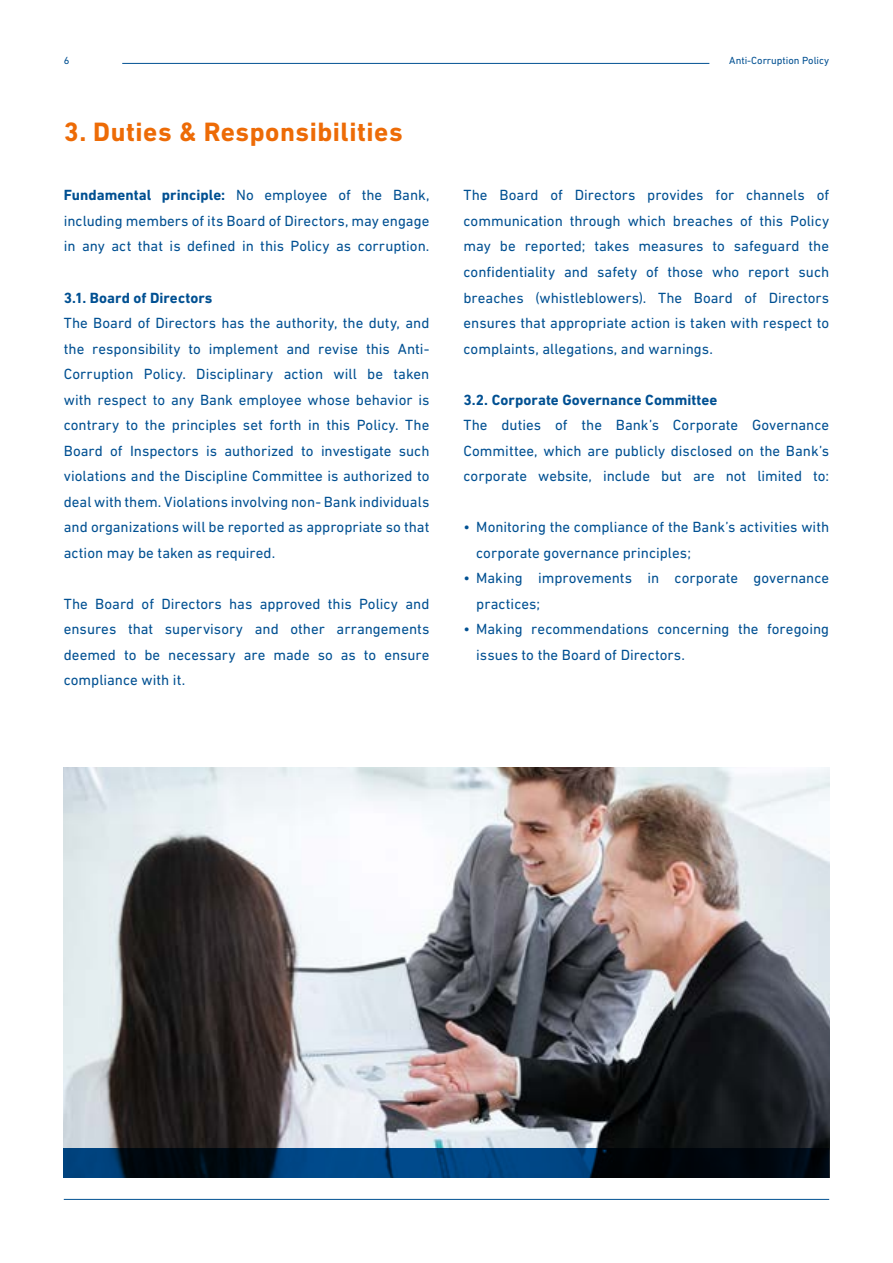
<style>
.page{position:relative;width:893px;height:1263px;background:#fff}
.page>*{position:absolute;margin:0;border:0;box-sizing:border-box;transform-origin:0 0}
.t1{font:700 27px "DIN Next LT Pro";letter-spacing:.02em;color:#ed6b06}
.t2{font:15px/25.5px "DIN Next LT Pro";color:#005092;text-align:justify}
.t3{font:700 15px "DIN Next LT Pro";letter-spacing:.005em;color:#005092}
.t4{font:10.5px "DIN Next LT Pro";color:#005092}
.s1{font-weight:700}
</style>
<div class="page">
<hr style="left:122px;top:63px;width:587px;height:1px;background:#005092">
<hr style="left:64px;top:1199px;width:765px;height:1px;background:#005092">
<img style="left:64px;top:767px;width:765px;height:381px">
<svg style="left:64px;top:1148px;width:765px;height:30px"></svg>
<p class="t4" style="left:64px;top:54px;width:7px">6</p>
<p class="t4" style="left:729px;top:54px;width:101px">Anti-Corruption Policy</p>
<h1 class="t1" style="left:64px;top:116px;width:340px">3. Duties &amp; Responsibilities</h1>
<p class="t2" style="left:64px;top:182px;width:367px"><span class="s1">Fundamental principle:</span> No employee of the Bank, including members of its Board of Directors, may engage in any act that is defined in this Policy as corruption.</p>
<p class="t3" style="left:64px;top:289px;width:150px">3.1. Board of Directors</p>
<p class="t2" style="left:64px;top:310px;width:367px">The Board of Directors has the authority, the duty, and the responsibility to implement and revise this Anti-Corruption Policy. Disciplinary action will be taken with respect to any Bank employee whose behavior is contrary to the principles set forth in this Policy. The Board of Inspectors is authorized to investigate such violations and the Discipline Committee is authorized to deal with them. Violations involving non- Bank individuals and organizations will be reported as appropriate so that action may be taken as required.</p>
<p class="t2" style="left:64px;top:590px;width:367px">The Board of Directors has approved this Policy and ensures that supervisory and other arrangements deemed to be necessary are made so as to ensure compliance with it.</p>
<p class="t2" style="left:463px;top:182px;width:367px">The Board of Directors provides for channels of communication through which breaches of this Policy may be reported; takes measures to safeguard the confidentiality and safety of those who report such breaches (whistleblowers). The Board of Directors ensures that appropriate action is taken with respect to complaints, allegations, and warnings.</p>
<p class="t3" style="left:463px;top:391px;width:255px">3.2. Corporate Governance Committee</p>
<p class="t2" style="left:463px;top:412px;width:367px">The duties of the Bank’s Corporate Governance Committee, which are publicly disclosed on the Bank’s corporate website, include but are not limited to:</p>
<p class="t2" style="left:476px;top:514px;width:354px;text-indent:-13px">• Monitoring the compliance of the Bank’s activities with corporate governance principles;</p>
<p class="t2" style="left:476px;top:565px;width:354px;text-indent:-13px">• Making improvements in corporate governance practices;</p>
<p class="t2" style="left:476px;top:616px;width:354px;text-indent:-13px">• Making recommendations concerning the foregoing issues to the Board of Directors.</p>
</div>
